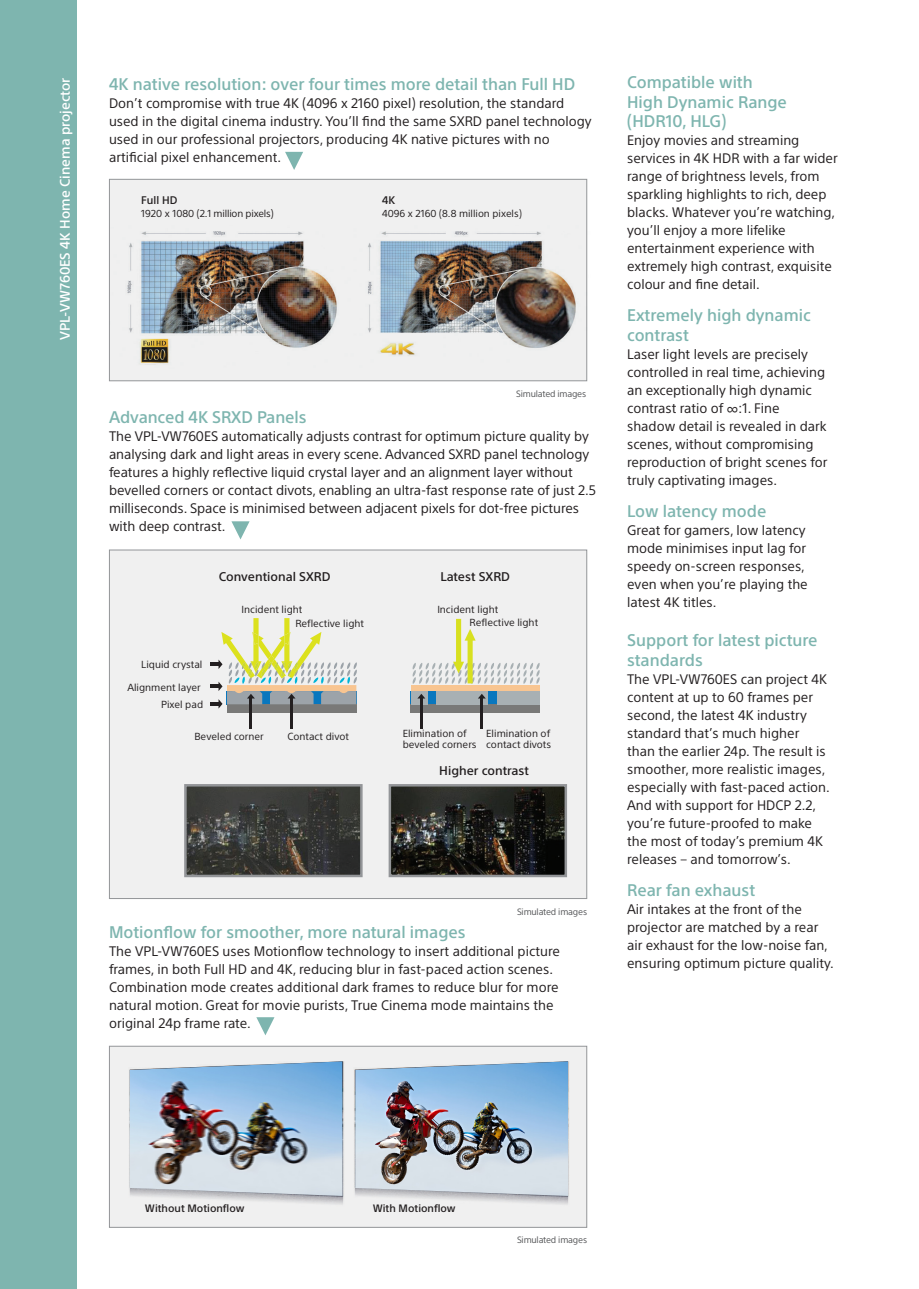
<style>
.page{position:relative;width:919px;height:1289px;background:#fff}
.page>*{position:absolute;margin:0;border:0;box-sizing:border-box;transform-origin:0 0}
.t1{font:500 16.5px/19.5px "SST Std";color:#7eb5af}
.t2{font:13.5px/18px "SST Std";color:#231f20}
.t3{font:500 13.5px "SST Std";color:#fff}
._8_9_Photo_Caption{font:500 12.3px "SST";color:#231f20}
.t4{font:500 10.8px "SST Std";color:#231f20}
.t5{font:500 10.5px "SST Std";color:#231f20}
.t6{font:10.05px/10.8px "SST";color:#231f20}
.t7{font:9.9px "SST Std";color:#231f20}
.t8{font:9.9px "SST Std";letter-spacing:-.02em;color:#231f20}
.t9{font:9px "SST Std";letter-spacing:-.02em;color:#57585a}
.s1{font-size:10.05px}
</style>
<div class="page">
<div style="left:0;top:0;width:77px;height:1288px;background:#7eb5af"></div>
<div style="left:109px;top:1045px;width:478px;height:182px;background:#f0f0f0;border:1px solid #939598"></div>
<img style="left:129px;top:1061px;width:215px;height:144px">
<img style="left:354px;top:1061px;width:215px;height:143px">
<div style="left:109px;top:179px;width:478px;height:202px;background:#f0f0f0;border:1px solid #939598"></div>
<img style="left:109px;top:226px;width:479px;height:143px">
<div style="left:109px;top:549px;width:478px;height:349px;background:#f0f0f0;border:1px solid #939598"></div>
<div style="left:411px;top:691px;width:128px;height:13px;background:#0977be"></div>
<div style="left:411px;top:685px;width:128px;height:6px;background:#f8c591"></div>
<div style="left:411px;top:704px;width:128px;height:8px;background:#797978"></div>
<div style="left:436px;top:691px;width:52px;height:13px;background:#a8b0b3"></div>
<div style="left:411px;top:691px;width:16px;height:13px;background:#a8b0b3"></div>
<div style="left:497px;top:691px;width:42px;height:13px;background:#a8b0b3"></div>
<svg style="left:412px;top:619px;width:128px;height:65px"></svg>
<div style="left:227px;top:704px;width:129px;height:8px;background:#797978"></div>
<img style="left:391px;top:787px;width:173px;height:87px">
<div style="left:388px;top:784px;width:179px;height:93px;border:2px solid #939598"></div>
<hr style="left:249px;top:697px;width:3px;height:31px;background:#231f20">
<img style="left:187px;top:787px;width:172px;height:87px">
<div style="left:184px;top:784px;width:178px;height:93px;border:2px solid #939598"></div>
<svg style="left:210px;top:618px;width:147px;height:90px"></svg>
<hr style="left:290px;top:697px;width:3px;height:31px;background:#231f20">
<svg style="left:418px;top:694px;width:7px;height:4px"></svg>
<hr style="left:420px;top:697px;width:2px;height:31px;background:#231f20">
<svg style="left:478px;top:694px;width:8px;height:4px"></svg>
<hr style="left:480px;top:697px;width:3px;height:31px;background:#231f20">
<svg style="left:285px;top:152px;width:18px;height:18px"></svg>
<svg style="left:231px;top:521px;width:18px;height:18px"></svg>
<svg style="left:256px;top:1017px;width:18px;height:18px"></svg>
<img style="left:355px;top:1061px;width:213px;height:134px">
<img style="left:130px;top:1061px;width:212px;height:134px">
<p class="t3" style="left:57px;top:340px;width:264px;rotate:-90deg">VPL-VW760ES 4K Home Cinema projector</p>
<p class="t1" style="left:109px;top:74px;width:468px">4K native resolution: over four times more detail than Full HD</p>
<p class="t2" style="left:109px;top:94px;width:484px">Don’t compromise with true 4K (4096 x 2160 pixel) resolution, the standard used in the digital cinema industry. You’ll find the same SXRD panel technology used in our professional projectors, producing 4K native pictures with no artificial pixel enhancement.</p>
<p class="t4" style="left:141px;top:193px;width:38px">Full HD</p>
<p class="t8" style="left:141px;top:207px;width:134px">1920 x 1080 (2.1 million pixels<span class="s1">)</span></p>
<p class="t4" style="left:382px;top:193px;width:15px">4K</p>
<p class="t7" style="left:382px;top:207px;width:141px">4096 x 2160 (8.8 million pixels)</p>
<p class="t9" style="left:516px;top:388px;width:72px">Simulated images</p>
<p class="t1" style="left:109px;top:407px;width:199px">Advanced 4K SRXD Panels</p>
<p class="t2" style="left:109px;top:427px;width:488px">The VPL-VW760ES automatically adjusts contrast for optimum picture quality by analysing dark and light areas in every scene. Advanced SXRD panel technology features a highly reflective liquid crystal layer and an alignment layer without bevelled corners or contact divots, enabling an ultra-fast response rate of just 2.5 milliseconds. Space is minimised between adjacent pixels for dot-free pictures with deep contrast.</p>
<p class="_8_9_Photo_Caption" style="left:219px;top:569px;width:113px">Conventional SXRD</p>
<p class="t6" style="left:241px;top:603px;width:62px">Incident light</p>
<p class="t6" style="left:141px;top:659px;width:63px">Liquid crystal</p>
<p class="t6" style="left:127px;top:681px;width:75px">Alignment layer</p>
<p class="t6" style="left:161px;top:699px;width:44px">Pixel pad</p>
<p class="t6" style="left:295px;top:618px;width:70px">Reflective light</p>
<p class="t6" style="left:194px;top:730px;width:71px">Beveled corner</p>
<p class="t6" style="left:287px;top:730px;width:63px">Contact divot</p>
<p class="_8_9_Photo_Caption" style="left:440px;top:569px;width:71px">Latest SXRD</p>
<p class="t6" style="left:437px;top:603px;width:62px">Incident light</p>
<p class="t6" style="left:469px;top:617px;width:70px">Reflective light</p>
<p class="t6" style="left:402px;top:728px;width:75px">Elimination of beveled corners</p>
<p class="t6" style="left:486px;top:728px;width:66px">Elimination of contact divots</p>
<p class="_8_9_Photo_Caption" style="left:439px;top:763px;width:91px">Higher contrast</p>
<p class="t9" style="left:517px;top:906px;width:72px">Simulated images</p>
<p class="t1" style="left:109px;top:922px;width:358px">Motionflow for smoother, more natural images</p>
<p class="t2" style="left:109px;top:942px;width:452px">The VPL-VW760ES uses Motionflow technology to insert additional picture frames, in both Full HD and 4K, reducing blur in fast-paced action scenes.<br>Combination mode creates additional dark frames to reduce blur for more natural motion. Great for movie purists, True Cinema mode maintains the original 24p frame rate.</p>
<p class="t1" style="left:627px;top:72px;width:161px">Compatible with<br>High Dynamic Range (HDR10, HLG)</p>
<p class="t2" style="left:627px;top:131px;width:212px">Enjoy movies and streaming services in 4K HDR with a far wider range of brightness levels, from sparkling highlights to rich, deep blacks. Whatever you’re watching, you’ll enjoy a more lifelike entertainment experience with extremely high contrast, exquisite colour and fine detail.</p>
<p class="t1" style="left:627px;top:306px;width:185px">Extremely high dynamic contrast</p>
<p class="t2" style="left:627px;top:345px;width:202px">Laser light levels are precisely controlled in real time, achieving an exceptionally high dynamic contrast ratio of ∞:1. Fine shadow detail is revealed in dark scenes, without compromising reproduction of bright scenes for truly captivating images.</p>
<p class="t1" style="left:627px;top:501px;width:141px">Low latency mode</p>
<p class="t2" style="left:627px;top:521px;width:182px">Great for gamers, low latency mode minimises input lag for speedy on-screen responses, even when you’re playing the latest 4K titles.</p>
<p class="t1" style="left:627px;top:630px;width:192px">Support for latest picture standards</p>
<p class="t2" style="left:627px;top:670px;width:204px">The VPL-VW760ES can project 4K content at up to 60 frames per second, the latest 4K industry standard that’s much higher than the earlier 24p. The result is smoother, more realistic images, especially with fast-paced action.<br>And with support for HDCP 2.2, you’re future-proofed to make the most of today’s premium 4K releases – and tomorrow’s.</p>
<p class="t1" style="left:627px;top:880px;width:130px">Rear fan exhaust</p>
<p class="t2" style="left:627px;top:900px;width:208px">Air intakes at the front of the projector are matched by a rear air exhaust for the low-noise fan, ensuring optimum picture quality.</p>
<p class="t5" style="left:145px;top:1201px;width:101px">Without Motionflow</p>
<p class="t5" style="left:372px;top:1201px;width:84px">With Motionflow</p>
<p class="t9" style="left:517px;top:1234px;width:72px">Simulated images</p>
</div>
